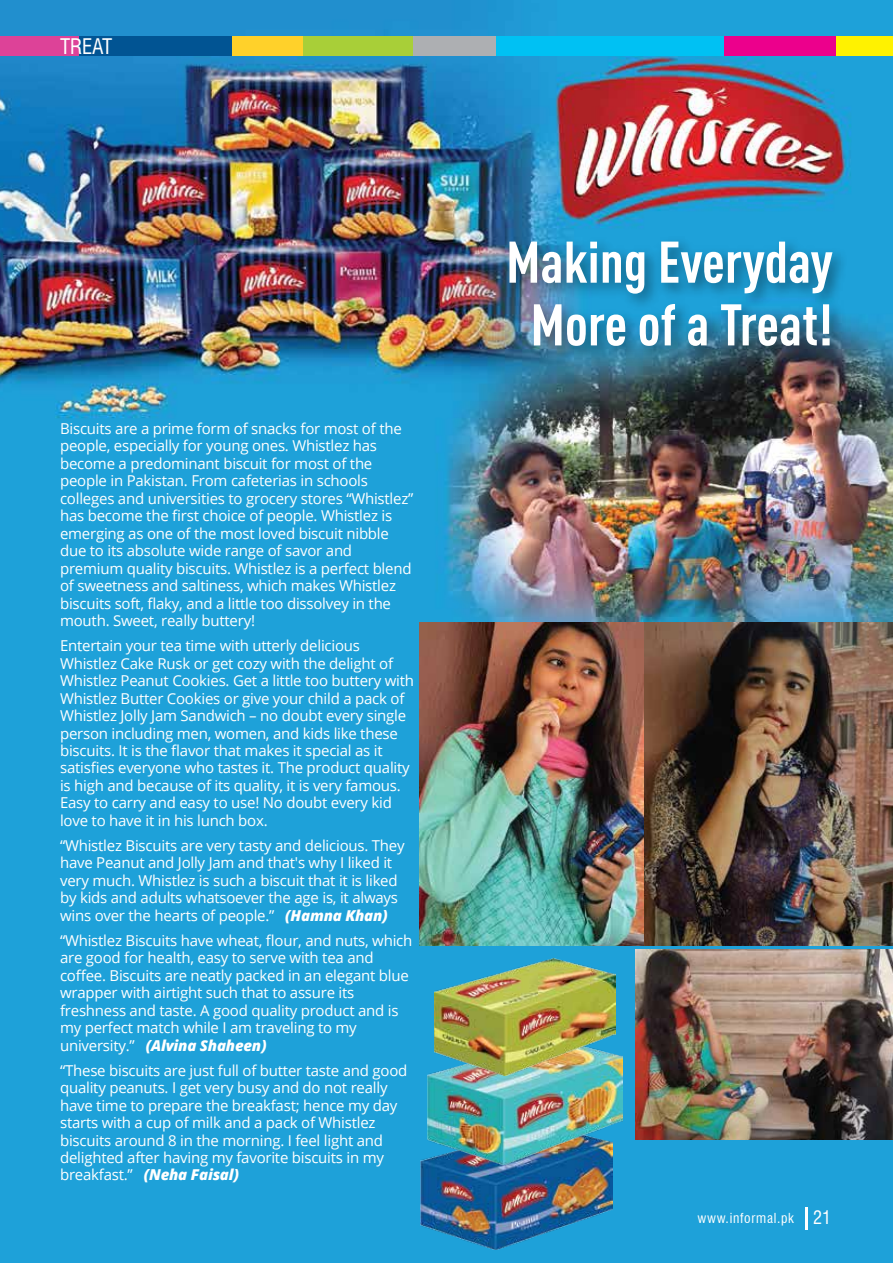
<style>
.page{position:relative;width:893px;height:1263px;background:#fff}
.page>*{position:absolute;margin:0;border:0;box-sizing:border-box;transform-origin:0 0}
.t1{font:700 57.75px/62.7px "DIN Cond";color:#fff;text-align:center}
.t2{font:condensed 21px "Swiss 721 BT";letter-spacing:-.01em;color:#fff}
.t3{font:15px/17.5px "Open Sans";letter-spacing:-.015em;color:#fff}
.t4{font:condensed 13.5px "Swiss 721 BT";letter-spacing:.05em;color:#fff}
.s1{font-weight:800;font-style:italic}
.s2{font-size:18px}
</style>
<div class="page">
<img style="left:0;top:0;width:893px;height:1263px">
<img style="left:420px;top:1125px;width:193px;height:125px">
<div style="left:724px;top:36px;width:117px;height:20px;background:#ec008c"></div>
<div style="left:837px;top:36px;width:56px;height:20px;background:#fff200"></div>
<div style="left:0;top:36px;width:80px;height:20px;background:#dd4298"></div>
<div style="left:79px;top:36px;width:153px;height:20px;background:#015493"></div>
<div style="left:232px;top:36px;width:71px;height:20px;background:#ffd12a"></div>
<div style="left:303px;top:36px;width:110px;height:20px;background:#a8cf38"></div>
<div style="left:413px;top:36px;width:83px;height:20px;background:#adafb2"></div>
<div style="left:497px;top:36px;width:227px;height:20px;background:#00c1f3"></div>
<hr style="left:806px;top:1207px;width:2px;height:23px;background:#fff">
<img style="left:495px;top:222px;width:359px;height:156px">
<img style="left:420px;top:623px;width:225px;height:322px">
<img style="left:645px;top:623px;width:248px;height:322px">
<img style="left:635px;top:949px;width:258px;height:190px">
<img style="left:428px;top:1039px;width:194px;height:126px">
<img style="left:435px;top:958px;width:180px;height:117px">
<h2 class="t2" style="left:60px;top:34px;width:54px">TREAT</h2>
<p class="t3" style="left:60px;top:419px;width:355px">Biscuits are a prime form of snacks for most of the people, especially for young ones. Whistlez has become a predominant biscuit for most of the people in Pakistan. From cafeterias in schools colleges and universities to grocery stores “Whistlez” has become the first choice of people. Whistlez is emerging as one of the most loved biscuit nibble due to its absolute wide range of savor and premium quality biscuits. Whistlez is a perfect blend of sweetness and saltiness, which makes Whistlez biscuits soft, flaky, and a little too dissolvey in the mouth. Sweet, really buttery!</p>
<p class="t3" style="left:60px;top:636px;width:356px">Entertain your tea time with utterly delicious Whistlez Cake Rusk or get cozy with the delight of Whistlez Peanut Cookies. Get a little too buttery with Whistlez Butter Cookies or give your child a pack of Whistlez Jolly Jam Sandwich – no doubt every single person including men, women, and kids like these biscuits. It is the flavor that makes it special as it satisfies everyone who tastes it. The product quality is high and because of its quality, it is very famous.<br>Easy to carry and easy to use! No doubt every kid love to have it in his lunch box.</p>
<p class="t3" style="left:60px;top:836px;width:346px">“Whistlez Biscuits are very tasty and delicious. They have Peanut and Jolly Jam and that's why I liked it very much. Whistlez is such a biscuit that it is liked by kids and adults whatsoever the age is, it always wins over the hearts of people.” <span class="s1">(Hamna Khan)</span></p>
<p class="t3" style="left:60px;top:931px;width:354px">“Whistlez Biscuits have wheat, flour, and nuts, which are good for health, easy to serve with tea and coffee. Biscuits are neatly packed in an elegant blue wrapper with airtight such that to assure its freshness and taste. A good quality product and is my perfect match while I am traveling to my university.” <span class="s1">(Alvina Shaheen)</span></p>
<p class="t3" style="left:60px;top:1061px;width:349px">“These biscuits are just full of butter taste and good quality peanuts. I get very busy and do not really have time to prepare the breakfast; hence my day starts with a cup of milk and a pack of Whistlez biscuits around 8 in the morning. I feel light and delighted after having my favorite biscuits in my breakfast.” <span class="s1">(Neha Faisal)</span></p>
<h1 class="t1" style="left:506px;top:229px;width:328px">Making Everyday<br>More of a Treat!</h1>
<p class="t4" style="left:697px;top:1210px;width:135px">www.informal.pk <span class="s2">21</span></p>
</div>
